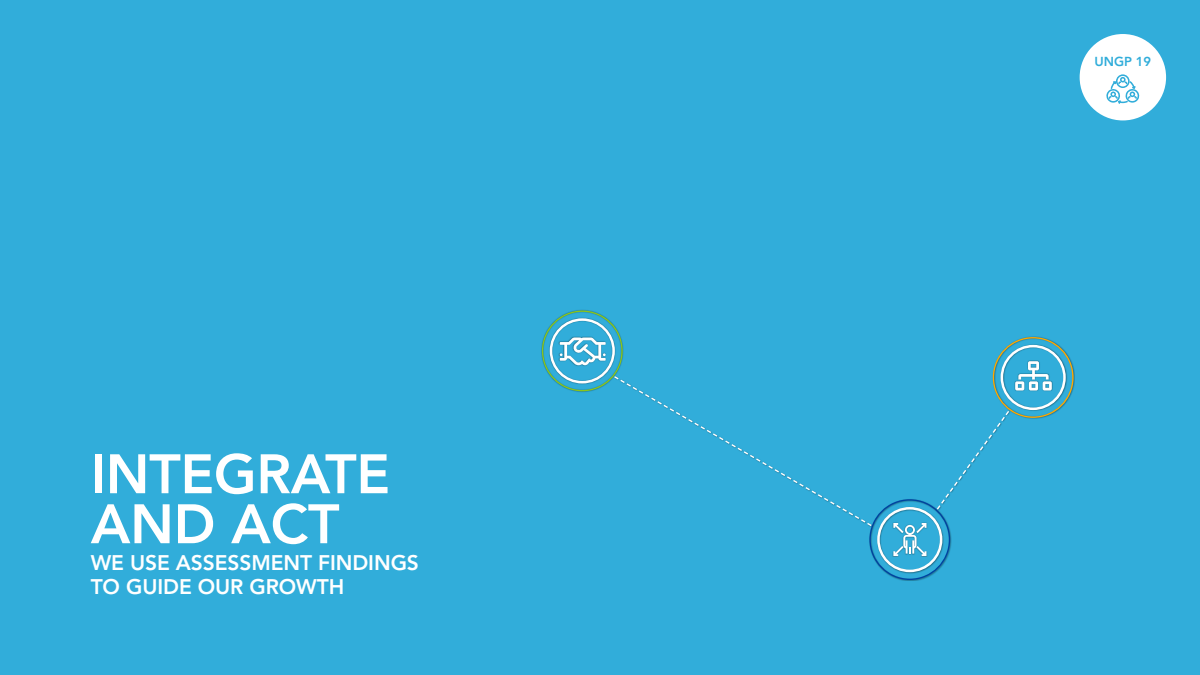
<style>
.page{position:relative;width:1200px;height:675px;background:#31adda}
.page>*{position:absolute;margin:0;border:0;box-sizing:border-box;transform-origin:0 0}
.t1{font:800 55px/50px "Avenir LT Std";letter-spacing:-.005em;color:#fff}
.t2{font:800 21px/24px "Avenir LT Std";letter-spacing:-.005em;color:#fff}
.t3{font:800 13px "Avenir LT Std";color:#31adda}
</style>
<div class="page">
<svg style="left:623px;top:380px;width:246px;height:146px"></svg>
<div style="left:1080px;top:34px;width:86px;height:86px;background:#fff;border-radius:50%"></div>
<svg style="left:1106px;top:74px;width:34px;height:30px"></svg>
<svg style="left:869px;top:337px;width:205px;height:243px"></svg>
<svg style="left:542px;top:311px;width:81px;height:80px"></svg>
<h1 class="t1" style="left:91px;top:449px;width:301px">INTEGRATE<br>AND ACT</h1>
<p class="t2" style="left:91px;top:550px;width:330px">WE USE ASSESSMENT FINDINGS<br>TO GUIDE OUR GROWTH</p>
<p class="t3" style="left:1094px;top:54px;width:58px">UNGP 19</p>
</div>
